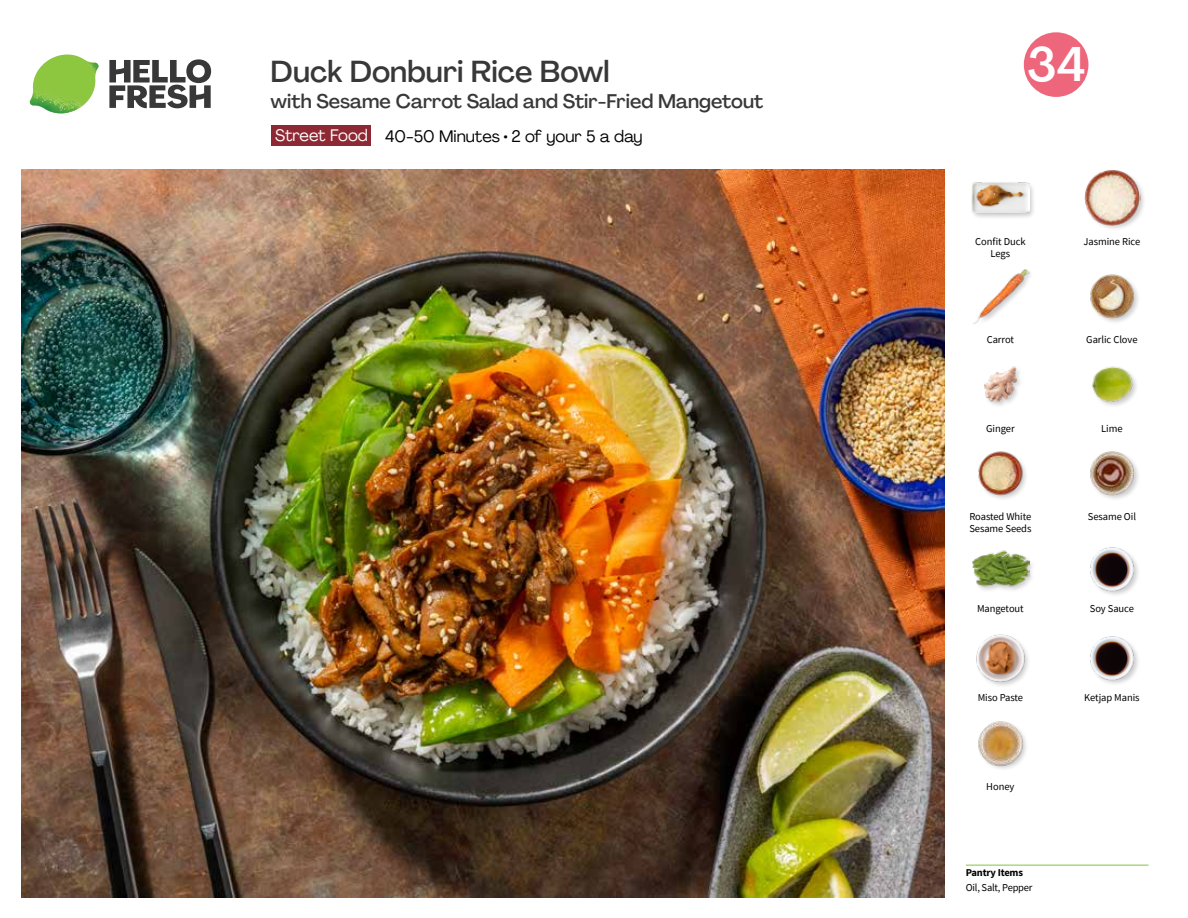
<style>
.page{position:relative;width:1188px;height:918px;background:#fff}
.page>*{position:absolute;margin:0;border:0;box-sizing:border-box;transform-origin:0 0}
.t1{font:500 48px "Agrandir";color:#fff}
.t2{font:500 30px "Agrandir";color:#383839}
.t3{font:500 19.5px "Agrandir";color:#383839}
.t4{font:16.5px "Agrandir";color:#000}
.t5{font:16.5px "Agrandir";letter-spacing:-.005em;color:#fff}
.t6{font:10.5px/12px "Source Sans Pro";letter-spacing:-.005em;color:#000;text-align:center}
.t7{font:700 10.5px "Source Sans Pro";letter-spacing:-.02em;color:#000}
</style>
<div class="page">
<svg style="left:109px;top:59px;width:102px;height:49px"></svg>
<img style="left:30px;top:55px;width:69px;height:59px">
<img style="left:21px;top:170px;width:924px;height:728px">
<hr style="left:966px;top:865px;width:183px;height:1px;background:#82c341">
<div style="left:271px;top:126px;width:100px;height:20px;background:#8e2934"></div>
<img style="left:978px;top:721px;width:48px;height:48px">
<div style="left:972px;top:550px;width:64px;height:43px;background:#000;opacity:.2"></div>
<img style="left:972px;top:550px;width:57px;height:43px">
<img style="left:976px;top:634px;width:52px;height:52px">
<img style="left:1090px;top:636px;width:48px;height:48px">
<img style="left:1090px;top:547px;width:48px;height:48px">
<img style="left:984px;top:366px;width:36px;height:40px">
<img style="left:978px;top:451px;width:48px;height:48px">
<img style="left:1090px;top:451px;width:48px;height:48px">
<img style="left:1092px;top:366px;width:45px;height:40px">
<div style="left:970px;top:181px;width:66px;height:39px;background:#000;opacity:.2"></div>
<img style="left:972px;top:181px;width:57px;height:39px">
<img style="left:973px;top:269px;width:56px;height:55px">
<img style="left:1090px;top:274px;width:48px;height:48px">
<div style="left:1084px;top:169px;width:63px;height:63px;background:#000;opacity:.2"></div>
<img style="left:1084px;top:169px;width:57px;height:57px">
<svg style="left:1023px;top:32px;width:66px;height:65px"></svg>
<h2 class="t2" style="left:271px;top:53px;width:340px">Duck Donburi Rice Bowl</h2>
<h3 class="t3" style="left:271px;top:89px;width:494px">with Sesame Carrot Salad and Stir-Fried Mangetout</h3>
<h3 class="t5" style="left:275px;top:125px;width:94px">Street Food</h3>
<h3 class="t4" style="left:385px;top:126px;width:259px">40-50 Minutes • 2 of your 5 a day</h3>
<h1 class="t1" style="left:1027px;top:35px;width:60px">34</h1>
<p class="t6" style="left:975px;top:235px;width:52px">Confit Duck<br>Legs</p>
<p class="t6" style="left:1084px;top:235px;width:58px">Jasmine Rice</p>
<p class="t6" style="left:987px;top:333px;width:29px">Carrot</p>
<p class="t6" style="left:1086px;top:333px;width:53px">Garlic Clove</p>
<p class="t6" style="left:986px;top:422px;width:30px">Ginger</p>
<p class="t6" style="left:1101px;top:422px;width:23px">Lime</p>
<p class="t6" style="left:969px;top:511px;width:63px">Roasted White</p>
<p class="t6" style="left:1088px;top:511px;width:50px">Sesame Oil</p>
<p class="t6" style="left:969px;top:523px;width:64px">Sesame Seeds</p>
<p class="t6" style="left:977px;top:603px;width:48px">Mangetout</p>
<p class="t6" style="left:1090px;top:603px;width:46px">Soy Sauce</p>
<p class="t6" style="left:978px;top:692px;width:47px">Miso Paste</p>
<p class="t6" style="left:1084px;top:692px;width:57px">Ketjap Manis</p>
<p class="t6" style="left:986px;top:780px;width:30px">Honey</p>
<p class="t7" style="left:966px;top:866px;width:59px">Pantry Items</p>
<p class="t6" style="left:966px;top:881px;width:68px">Oil, Salt, Pepper</p>
</div>
